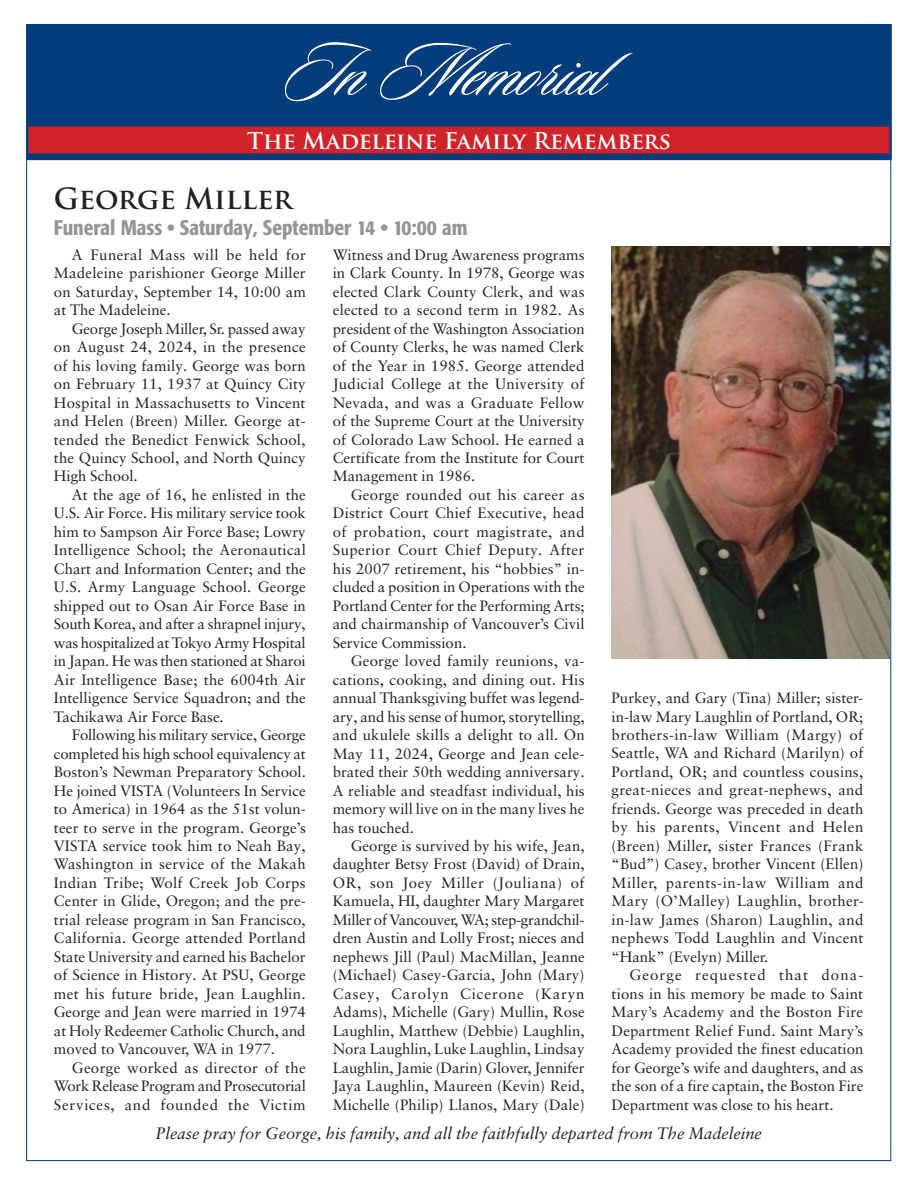
<style>
.page{position:relative;width:918px;height:1188px;background:#fff}
.page>*{position:absolute;margin:0;border:0;box-sizing:border-box;transform-origin:0 0}
.MiM_Headline{font:700 28.5px "Trajan Pro";color:#231f20}
.article_subhead{font:700 22.5px "Trajan Pro";color:#fff}
.mad_in_memorial_subh{font:500 condensed 21px "Formata";color:#939598}
.body_copy{font:italic 16.5px "Sabon LT Pro";color:#231f20}
.body_copy-2{font:15px/18.5px "Sabon LT Pro";color:#231f20;text-align:justify}
</style>
<div class="page">
<img style="left:612px;top:246px;width:278px;height:413px">
<div style="left:27px;top:25px;width:864px;height:134px;background:#013d7d"></div>
<div style="left:28px;top:126px;width:862px;height:28px;background:#d1232a"></div>
<svg style="left:285px;top:42px;width:348px;height:59px"></svg>
<div style="left:26px;top:24px;width:866px;height:136px;border:2px solid #013d7d"></div>
<p class="article_subhead" style="left:247px;top:127px;width:425px">The Madeleine Family Remembers</p>
<p class="MiM_Headline" style="left:54px;top:180px;width:240px">George Miller</p>
<p class="mad_in_memorial_subh" style="left:54px;top:214px;width:415px">Funeral Mass • Saturday, September 14 • 10:00 am</p>
<p class="body_copy-2" style="left:54px;top:245px;width:253px;text-indent:18px">A Funeral Mass will be held for Madeleine parishioner George Miller on Saturday, September 14, 10:00 am at The Madeleine.</p>
<p class="body_copy-2" style="left:54px;top:319px;width:253px;text-indent:18px">George Joseph Miller, Sr. passed away on August 24, 2024, in the presence of his loving family. George was born on February 11, 1937 at Quincy City Hospital in Massachusetts to Vincent and Helen (Breen) Miller. George at&shy;tended the Benedict Fenwick School, the Quincy School, and North Quincy High School.</p>
<p class="body_copy-2" style="left:54px;top:485px;width:253px;text-indent:18px">At the age of 16, he enlisted in the U.S. Air Force. His military service took him to Sampson Air Force Base; Lowry Intelligence School; the Aeronautical Chart and Information Center; and the U.S. Army Language School. George shipped out to Osan Air Force Base in South Korea, and after a shrapnel injury, was hospitalized at Tokyo Army Hospital in Japan. He was then stationed at Sharoi Air Intelligence Base; the 6004th Air Intelligence Service Squadron; and the Tachikawa Air Force Base.</p>
<p class="body_copy-2" style="left:54px;top:725px;width:253px;text-indent:18px">Following his military service, George completed his high school equivalency at Boston’s Newman Preparatory School.<br>He joined VISTA (Volunteers In Service to America) in 1964 as the 51st volun&shy;teer to serve in the program. George’s VISTA service took him to Neah Bay, Washington in service of the Makah Indian Tribe; Wolf Creek Job Corps Center in Glide, Oregon; and the pre&shy;trial release program in San Francisco, California. George attended Portland State University and earned his Bachelor of Science in History. At PSU, George met his future bride, Jean Laughlin.<br>George and Jean were married in 1974 at Holy Redeemer Catholic Church, and moved to Vancouver, WA in 1977.</p>
<p class="body_copy-2" style="left:54px;top:1058px;width:254px;text-indent:18px">George worked as director of the Work Release Program and Prosecutorial Services, and founded the Victim</p>
<p class="body_copy-2" style="left:333px;top:245px;width:253px">Witness and Drug Awareness programs in Clark County. In 1978, George was elected Clark County Clerk, and was elected to a second term in 1982. As president of the Washington Association of County Clerks, he was named Clerk of the Year in 1985. George attended Judicial College at the University of Nevada, and was a Graduate Fellow of the Supreme Court at the University of Colorado Law School. He earned a Certificate from the Institute for Court Management in 1986.</p>
<p class="body_copy-2" style="left:333px;top:485px;width:253px;text-indent:18px">George rounded out his career as District Court Chief Executive, head of probation, court magistrate, and Superior Court Chief Deputy. After his 2007 retirement, his “hobbies” in&shy;cluded a position in Operations with the Portland Center for the Performing Arts; and chairmanship of Vancouver’s Civil Service Commission.</p>
<p class="body_copy-2" style="left:333px;top:651px;width:253px;text-indent:18px">George loved family reunions, va&shy;cations, cooking, and dining out. His annual Thanksgiving buffet was legend&shy;ary, and his sense of humor, storytelling, and ukulele skills a delight to all. On May 11, 2024, George and Jean cele&shy;brated their 50th wedding anniversary.<br>A reliable and steadfast individual, his memory will live on in the many lives he has touched.</p>
<p class="body_copy-2" style="left:333px;top:836px;width:253px;text-indent:18px">George is survived by his wife, Jean, daughter Betsy Frost (David) of Drain, OR, son Joey Miller (Jouliana) of Kamuela, HI, daughter Mary Margaret Miller of Vancouver, WA; step-grandchil&shy;dren Austin and Lolly Frost; nieces and nephews Jill (Paul) MacMillan, Jeanne (Michael) Casey-Garcia, John (Mary)<br>Casey, Carolyn Cicerone (Karyn Adams), Michelle (Gary) Mullin, Rose Laughlin, Matthew (Debbie) Laughlin, Nora Laughlin, Luke Laughlin, Lindsay Laughlin, Jamie (Darin) Glover, Jennifer Jaya Laughlin, Maureen (Kevin) Reid, Michelle (Philip) Llanos, Mary (Dale)</p>
<p class="body_copy-2" style="left:612px;top:688px;width:253px">Purkey, and Gary (Tina) Miller; sister&shy;in-law Mary Laughlin of Portland, OR; brothers-in-law William (Margy) of Seattle, WA and Richard (Marilyn) of Portland, OR; and countless cousins, great-nieces and great-nephews, and friends. George was preceded in death by his parents, Vincent and Helen (Breen) Miller, sister Frances (Frank “Bud”) Casey, brother Vincent (Ellen)<br>Miller, parents-in-law William and Mary (O’Malley) Laughlin, brother&shy;in-law James (Sharon) Laughlin, and nephews Todd Laughlin and Vincent “Hank” (Evelyn) Miller.</p>
<p class="body_copy-2" style="left:612px;top:965px;width:253px;text-indent:18px">George requested that dona&shy;tions in his memory be made to Saint Mary’s Academy and the Boston Fire Department Relief Fund. Saint Mary’s Academy provided the finest education for George’s wife and daughters, and as the son of a fire captain, the Boston Fire Department was close to his heart.</p>
<p class="body_copy" style="left:155px;top:1123px;width:608px">Please pray for George, his family, and all the faithfully departed from The Madeleine</p>
</div>
